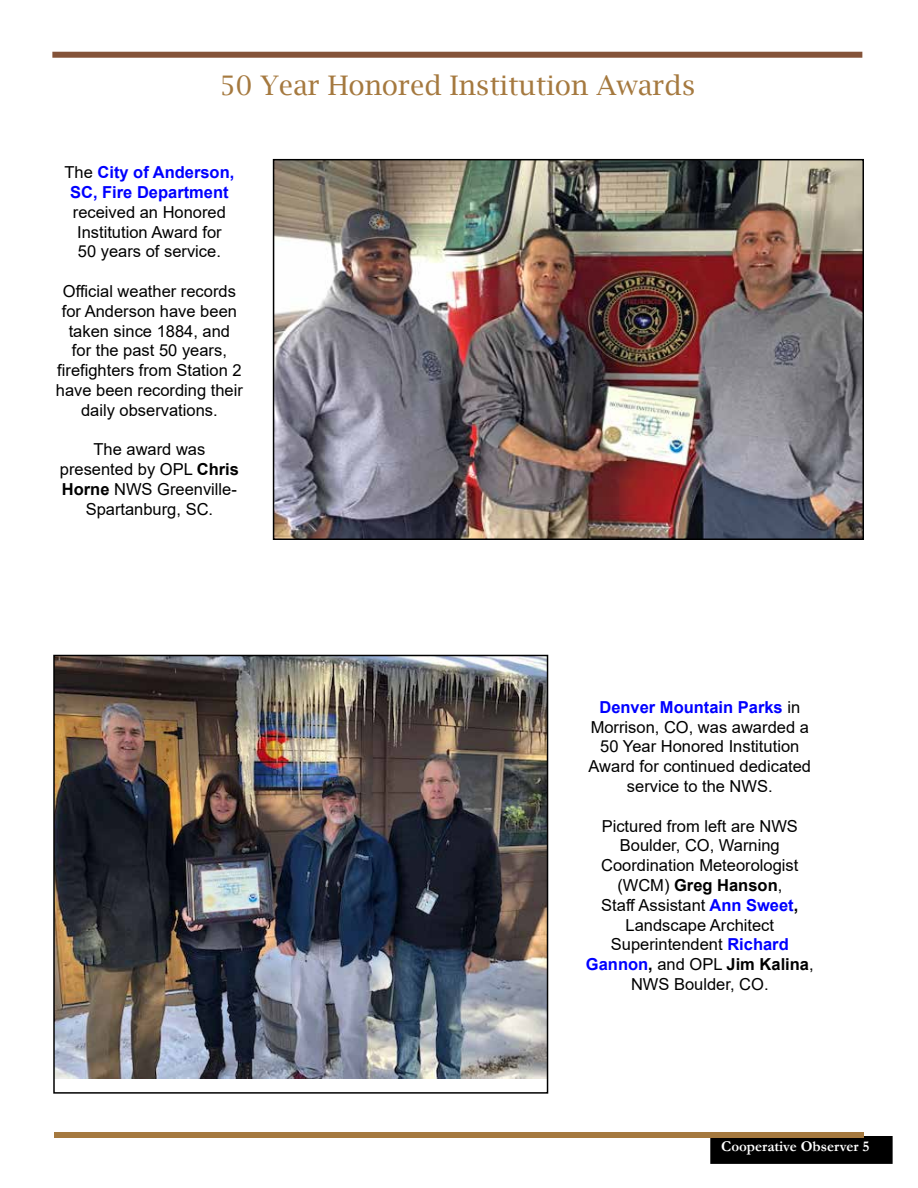
<style>
.page{position:relative;width:918px;height:1188px;background:#fff}
.page>*{position:absolute;margin:0;border:0;box-sizing:border-box;transform-origin:0 0}
.t1{font:27px "Lucida Bright";color:#a5793f}
.t2{font:16.5px/19.8px "Arial";color:#000;text-align:center}
.t3{font:700 16.5px/19.8px "Arial";color:#00f;text-align:center}
.t4{font:700 15px "Garamond";color:#fff}
.s1{font-weight:400;color:#000}
.s2{font-weight:700}
.s3{font-weight:700;color:#00f}
</style>
<div class="page">
<div style="left:711px;top:1137px;width:181px;height:26px;background:#000"></div>
<div style="left:710px;top:1136px;width:183px;height:28px;border:2px solid #000"></div>
<div style="left:54px;top:1132px;width:810px;height:6px;background:#a5793f"></div>
<img style="left:276px;top:162px;width:585px;height:375px">
<div style="left:273px;top:159px;width:591px;height:381px;border:2px solid #000"></div>
<div style="left:52px;top:52px;width:810px;height:6px;background:#845339"></div>
<img style="left:56px;top:658px;width:489px;height:420px">
<div style="left:53px;top:655px;width:495px;height:439px;border:2px solid #000"></div>
<h1 class="t1" style="left:219px;top:70px;width:478px">50 Year Honored Institution Awards</h1>
<p class="t3" style="left:64px;top:163px;width:171px"><span class="s1">The</span> City of Anderson,<br>SC, Fire Department</p>
<p class="t2" style="left:73px;top:202px;width:155px;text-align:left">received an Honored<br>Institution Award for<br>50 years of service.</p>
<p class="t2" style="left:56px;top:281px;width:189px">Official weather records for Anderson have been taken since 1884, and<br>for the past 50 years, firefighters from Station 2 have been recording their daily observations.</p>
<p class="t2" style="left:60px;top:440px;width:181px">The award was presented by OPL <span class="s2">Chris<br>Horne</span> NWS Greenville-<br>Spartanburg, SC.</p>
<p class="t2" style="left:589px;top:697px;width:224px"><span class="s3">Denver Mountain Parks</span> in<br>Morrison, CO, was awarded a<br>50 Year Honored Institution<br>Award for continued dedicated service to the NWS.</p>
<p class="t2" style="left:586px;top:816px;width:229px">Pictured from left are NWS<br>Boulder, CO, Warning<br>Coordination Meteorologist (WCM) <span class="s2">Greg Hanson</span>,<br>Staff Assistant <span class="s3">Ann Sweet</span><span class="s2">,<br></span>Landscape Architect<br>Superintendent <span class="s3">Richard<br>Gannon</span><span class="s2">,</span> and OPL <span class="s2">Jim Kalina</span>,<br>NWS Boulder, CO.</p>
<p class="t4" style="left:721px;top:1136px;width:150px">Cooperative Observer 5</p>
</div>
